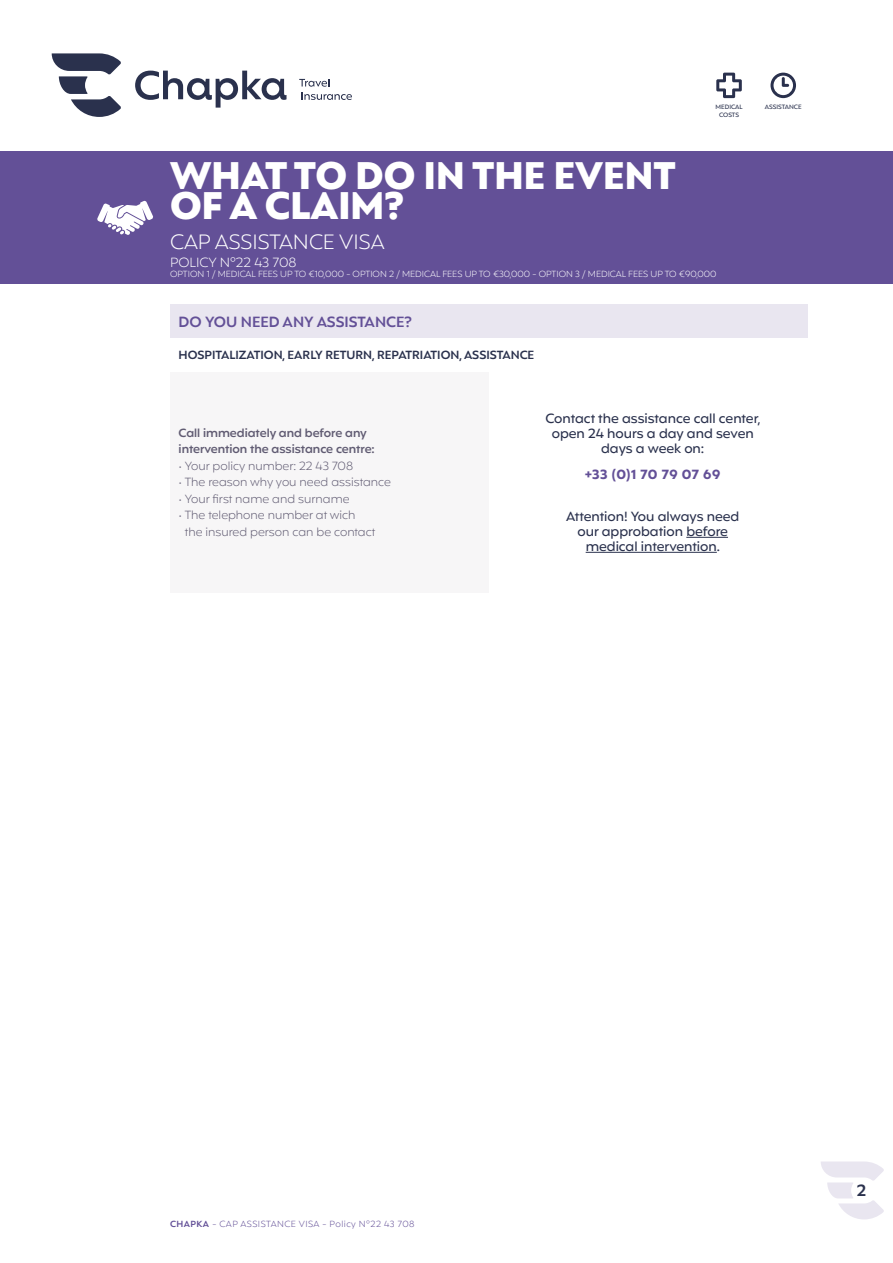
<style>
.page{position:relative;width:893px;height:1263px;background:#fff}
.page>*{position:absolute;margin:0;border:0;box-sizing:border-box;transform-origin:0 0}
.t1{font:900 39px/30px "Mangueira Alt";color:#fff}
.t2{font:300 21px "Mangueira Alt";color:#fff}
.t3{font:600 16.5px "Mangueira Alt";color:#2a314d}
.t4{font:600 15px "Mangueira Alt";color:#635097}
.t5{font:500 13.5px/15px "Mangueira Alt";color:#2a314d;text-align:center}
.t6{font:700 13.5px "Mangueira Alt";letter-spacing:.04em;color:#635097}
.t7{font:300 13.5px "Mangueira Alt";color:#fff}
.t8{font:300 12px/16.5px "Mangueira Alt";color:#605b72}
.t9{font:600 12px/16.5px "Mangueira Alt";color:#605b72}
.t10{font:600 12px "Mangueira Alt";color:#2a314d}
.t11{font:300 9px "Mangueira Alt";color:#fff}
.t12{font:300 9px "Mangueira Alt";letter-spacing:.05em;color:#635097}
.t13{font:500 6.3px/7.6px "Mangueira Alt";color:#2a314d;text-align:center}
.s1{font-weight:600}
</style>
<div class="page">
<svg style="left:821px;top:1161px;width:63px;height:58px"></svg>
<div style="left:170px;top:304px;width:638px;height:34px;background:#e9e6f0"></div>
<div style="left:170px;top:372px;width:319px;height:220px;background:#f7f6f7"></div>
<hr style="left:686px;top:537px;width:42px;height:1px;background:#2a314d">
<hr style="left:586px;top:552px;width:131px;height:1px;background:#2a314d">
<div style="left:0;top:152px;width:893px;height:132px;background:#635097"></div>
<svg style="left:97px;top:201px;width:56px;height:34px"></svg>
<svg style="left:716px;top:73px;width:26px;height:25px"></svg>
<svg style="left:770px;top:73px;width:26px;height:25px"></svg>
<svg style="left:52px;top:53px;width:69px;height:64px"></svg>
<svg style="left:135px;top:71px;width:152px;height:37px"></svg>
<svg style="left:299px;top:79px;width:53px;height:21px"></svg>
<p class="t13" style="left:716px;top:103px;width:29px">MEDICAL<br>COSTS</p>
<p class="t13" style="left:765px;top:103px;width:38px">ASSISTANCE</p>
<h1 class="t1" style="left:170px;top:164px;width:507px">WHAT TO DO IN THE EVENT<br>OF A CLAIM?</h1>
<h2 class="t2" style="left:170px;top:227px;width:216px">CAP ASSISTANCE VISA</h2>
<p class="t7" style="left:170px;top:253px;width:128px">POLICY N°22 43 708</p>
<p class="t11" style="left:170px;top:267px;width:548px">OPTION 1 / MEDICAL FEES UP TO €10,000 - OPTION 2 / MEDICAL FEES UP TO €30,000 - OPTION 3 / MEDICAL FEES UP TO €90,000</p>
<p class="t4" style="left:179px;top:312px;width:235px">DO YOU NEED ANY ASSISTANCE?</p>
<p class="t10" style="left:179px;top:347px;width:357px">HOSPITALIZATION, EARLY RETURN, REPATRIATION, ASSISTANCE</p>
<p class="t9" style="left:179px;top:425px;width:198px">Call immediately and before any intervention the assistance centre:</p>
<p class="t8" style="left:179px;top:458px;width:176px">• Your policy number: 22 43 708</p>
<p class="t8" style="left:179px;top:475px;width:214px">• The reason why you need assistance</p>
<p class="t8" style="left:179px;top:491px;width:172px">• Your first name and surname</p>
<p class="t8" style="left:185px;top:508px;width:192px;text-indent:-6px">• The telephone number at wich the insured person can be contact</p>
<p class="t5" style="left:545px;top:412px;width:216px">Contact the assistance call center, open 24 hours a day and seven days a week on:</p>
<p class="t6" style="left:585px;top:466px;width:137px">+33 (0)1 70 79 07 69</p>
<p class="t5" style="left:566px;top:510px;width:175px">Attention! You always need our approbation before medical intervention.</p>
<p class="t12" style="left:170px;top:1218px;width:246px"><span class="s1">CHAPKA</span> - CAP ASSISTANCE VISA - Policy N°22 43 708</p>
<h3 class="t3" style="left:857px;top:1179px;width:11px">2</h3>
</div>
